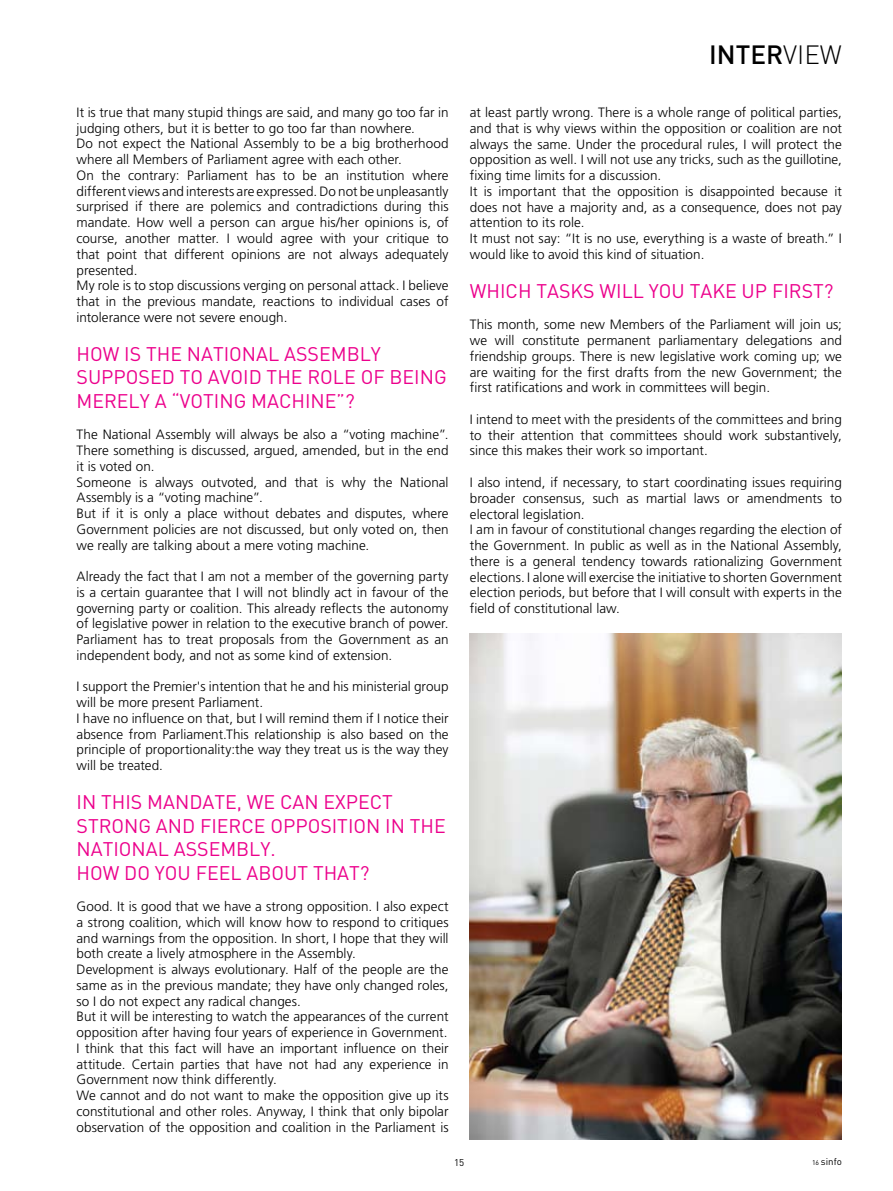
<style>
.page{position:relative;width:893px;height:1191px;background:#fff}
.page>*{position:absolute;margin:0;border:0;box-sizing:border-box;transform-origin:0 0}
.t1{font:26.1px "FFDIN Medium";color:#000}
.t2{font:19.5px/23.4px "FFDIN Regular";color:#ec008c}
.t3{font:300 13.5px/15.8px "Slo Frutiger";letter-spacing:.005em;color:#000}
.t4{font:9.75px "FFDIN Regular";color:#000}
.s1{font-family:"FFDIN Light"}
.s2{font-size:6.9px}
</style>
<div class="page">
<img style="left:470px;top:634px;width:372px;height:506px">
<p class="t3" style="left:77px;top:104px;width:374px">It is true that many stupid things are said, and many go too far in judging others, but it is better to go too far than nowhere.<br>Do not expect the National Assembly to be a big brotherhood where all Members of Parliament agree with each other.<br>On the contrary: Parliament has to be an institution where different views and interests are expressed. Do not be unpleasantly surprised if there are polemics and contradictions during this mandate. How well a person can argue his/her opinions is, of course, another matter. I would agree with your critique to that point that different opinions are not always adequately presented.<br>My role is to stop discussions verging on personal attack. I believe that in the previous mandate, reactions to individual cases of intolerance were not severe enough.</p>
<h2 class="t2" style="left:77px;top:342px;width:372px">H OW IS THE NATI ONAL ASSEMB LY<br>SUPPOSED TO AVOID THE ROLE OF BEING<br>MERELY A “VOTING MACHIN E”?</h2>
<p class="t3" style="left:77px;top:427px;width:374px">The National Assembly will always be also a “voting machine”.<br>There something is discussed, argued, amended, but in the end it is voted on.<br>Someone is always outvoted, and that is why the National Assembly is a “voting machine”.<br>But if it is only a place without debates and disputes, where Government policies are not discussed, but only voted on, then we really are talking about a mere voting machine.</p>
<p class="t3" style="left:77px;top:568px;width:374px;text-align:justify">Already the fact that I am not a member of the governing party is a certain guarantee that I will not blindly act in favour of the governing party or coalition. This already reflects the autonomy of legislative power in relation to the executive branch of power.<br>Parliament has to treat proposals from the Government as an independent body, and not as some kind of extension.</p>
<p class="t3" style="left:77px;top:679px;width:374px">I support the Premier's intention that he and his ministerial group will be more present Parliament.<br>I have no influence on that, but I will remind them if I notice their absence from Parliament.This relationship is also based on the principle of proportionality:the way they treat us is the way they will be treated.</p>
<h2 class="t2" style="left:77px;top:790px;width:371px">IN THIS MANDATE, WE CAN EXPECT<br>STRONG AND FI ERCE OPPOSITION IN THE<br>NATI ONAL ASSEMB LY.<br>H OW DO YOU FEEL ABOUT THAT?</h2>
<p class="t3" style="left:77px;top:898px;width:374px">Good. It is good that we have a strong opposition. I also expect a strong coalition, which will know how to respond to critiques and warnings from the opposition. In short, I hope that they will both create a lively atmosphere in the Assembly.<br>Development is always evolutionary. Half of the people are the same as in the previous mandate; they have only changed roles, so I do not expect any radical changes.<br>But it will be interesting to watch the appearances of the current opposition after having four years of experience in Government.<br>I think that this fact will have an important influence on their attitude. Certain parties that have not had any experience in Government now think differently.<br>We cannot and do not want to make the opposition give up its constitutional and other roles. Anyway, I think that only bipolar observation of the opposition and coalition in the Parliament is</p>
<h1 class="t1" style="left:709px;top:38px;width:134px">INTER<span class="s1">VIEW</span></h1>
<p class="t3" style="left:470px;top:104px;width:374px">at least partly wrong. There is a whole range of political parties, and that is why views within the opposition or coalition are not always the same. Under the procedural rules, I will protect the opposition as well. I will not use any tricks, such as the guillotine, fixing time limits for a discussion.<br>It is important that the opposition is disappointed because it does not have a majority and, as a consequence, does not pay attention to its role.<br>It must not say: “It is no use, everything is a waste of breath.” I would like to avoid this kind of situation.</p>
<h2 class="t2" style="left:470px;top:279px;width:102px">WHI CH TASKS</h2>
<h2 class="t2" style="left:599px;top:279px;width:235px">WI LL YOU TAKE UP FI RST?</h2>
<p class="t3" style="left:470px;top:317px;width:374px;text-align:justify">This month, some new Members of the Parliament will join us; we will constitute permanent parliamentary delegations and friendship groups. There is new legislative work coming up; we are waiting for the first drafts from the new Government; the first ratifications and work in committees will begin.</p>
<p class="t3" style="left:470px;top:411px;width:374px;text-align:justify">I intend to meet with the presidents of the committees and bring to their attention that committees should work substantively, since this makes their work so important.</p>
<p class="t3" style="left:470px;top:474px;width:374px">I also intend, if necessary, to start coordinating issues requiring broader consensus, such as martial laws or amendments to electoral legislation.<br>I am in favour of constitutional changes regarding the election of the Government. In public as well as in the National Assembly, there is a general tendency towards rationalizing Government elections. I alone will exercise the initiative to shorten Government election periods, but before that I will consult with experts in the field of constitutional law.</p>
<p class="t4" style="left:454px;top:1156px;width:12px">15</p>
<p class="t4" style="left:812px;top:1155px;width:31px"><span class="s2">16</span> SINFO</p>
</div>
